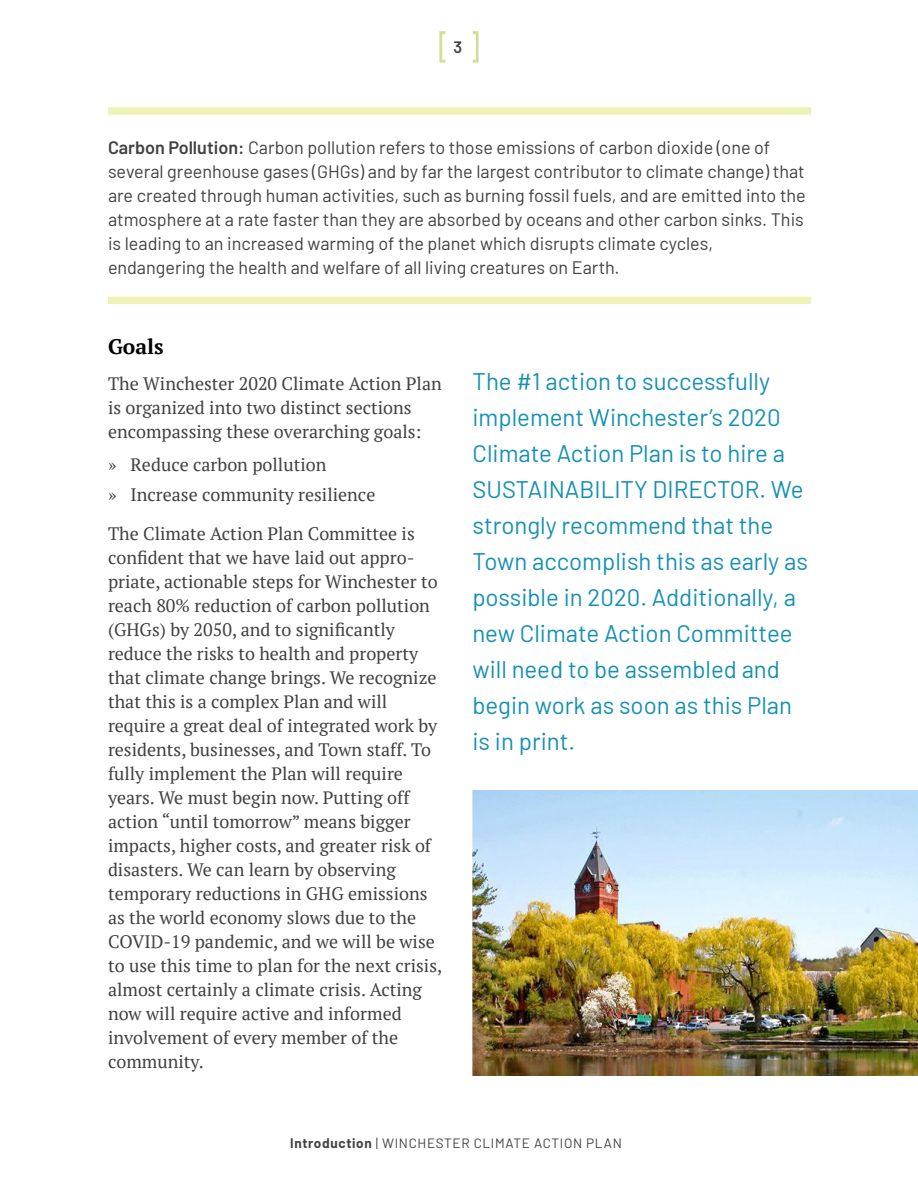
<style>
.page{position:relative;width:918px;height:1188px;background:#fff}
.page>*{position:absolute;margin:0;border:0;box-sizing:border-box;transform-origin:0 0}
.Call_Out_Barlow{font:24px/36px "Barlow";color:#1590b3}
.Heading3{font:700 21px "PT Serif";color:#000}
.Body_Text{font:18px/24px "PT Serif";color:#414042}
.Call_Out_Barlow-2{font:18px/24px "Barlow";color:#414042}
.Bullets_Text_Before{font:18px/24px "PT Serif";color:#414042}
.t1{font:600 16.5px "Barlow";color:#434345}
.t2{font:13.5px "Barlow";letter-spacing:.05em;color:#434345}
.s1{font-weight:600}
.s2{font-weight:700}
</style>
<div class="page">
<svg style="left:439px;top:31px;width:40px;height:32px"></svg>
<div style="left:108px;top:107px;width:703px;height:8px;background:#eff2b7"></div>
<div style="left:108px;top:297px;width:703px;height:7px;background:#eff2b7"></div>
<img style="left:472px;top:790px;width:446px;height:286px">
<p class="t1" style="left:454px;top:35px;width:10px">3</p>
<p class="Call_Out_Barlow-2" style="left:108px;top:134px;width:699px"><span class="s1">Carbon Pollution:</span> Carbon pollution refers to those emissions of carbon dioxide (one of several greenhouse gases (GHGs) and by far the largest contributor to climate change) that are created through human activities, such as burning fossil fuels, and are emitted into the atmosphere at a rate faster than they are absorbed by oceans and other carbon sinks. This is leading to an increased warming of the planet which disrupts climate cycles, endangering the health and welfare of all living creatures on Earth.</p>
<p class="Heading3" style="left:108px;top:332px;width:57px">Goals</p>
<p class="Bullets_Text_Before" style="left:108px;top:371px;width:335px">The Winchester 2020 Climate Action Plan is organized into two distinct sections encompassing these overarching goals:</p>
<p class="Body_Text" style="left:108px;top:452px;width:220px">» Reduce carbon pollution</p>
<p class="Body_Text" style="left:108px;top:482px;width:269px">» Increase community resilience</p>
<p class="Body_Text" style="left:108px;top:521px;width:336px">The Climate Action Plan Committee is confident that we have laid out appro&shy;priate, actionable steps for Winchester to reach 80% reduction of carbon pollution (GHGs) by 2050, and to significantly reduce the risks to health and property that climate change brings. We recognize that this is a complex Plan and will require a great deal of integrated work by residents, businesses, and Town staff. To fully implement the Plan will require years. We must begin now. Putting off action “until tomorrow” means bigger impacts, higher costs, and greater risk of disasters. We can learn by observing temporary reductions in GHG emissions as the world economy slows due to the COVID-19 pandemic, and we will be wise to use this time to plan for the next crisis, almost certainly a climate crisis. Acting now will require active and informed involvement of every member of the community.</p>
<p class="Call_Out_Barlow" style="left:472px;top:362px;width:337px">The #1 action to successfully implement Winchester’s 2020<br>Climate Action Plan is to hire a<br>SUSTAINABILITY DIRECTOR. We strongly recommend that the<br>Town accomplish this as early as possible in 2020. Additionally, a new Climate Action Committee will need to be assembled and begin work as soon as this Plan is in print.</p>
<p class="t2" style="left:290px;top:1133px;width:333px"><span class="s2">Introduction</span> | WINCHESTER CLIMATE ACTION PLAN</p>
</div>
